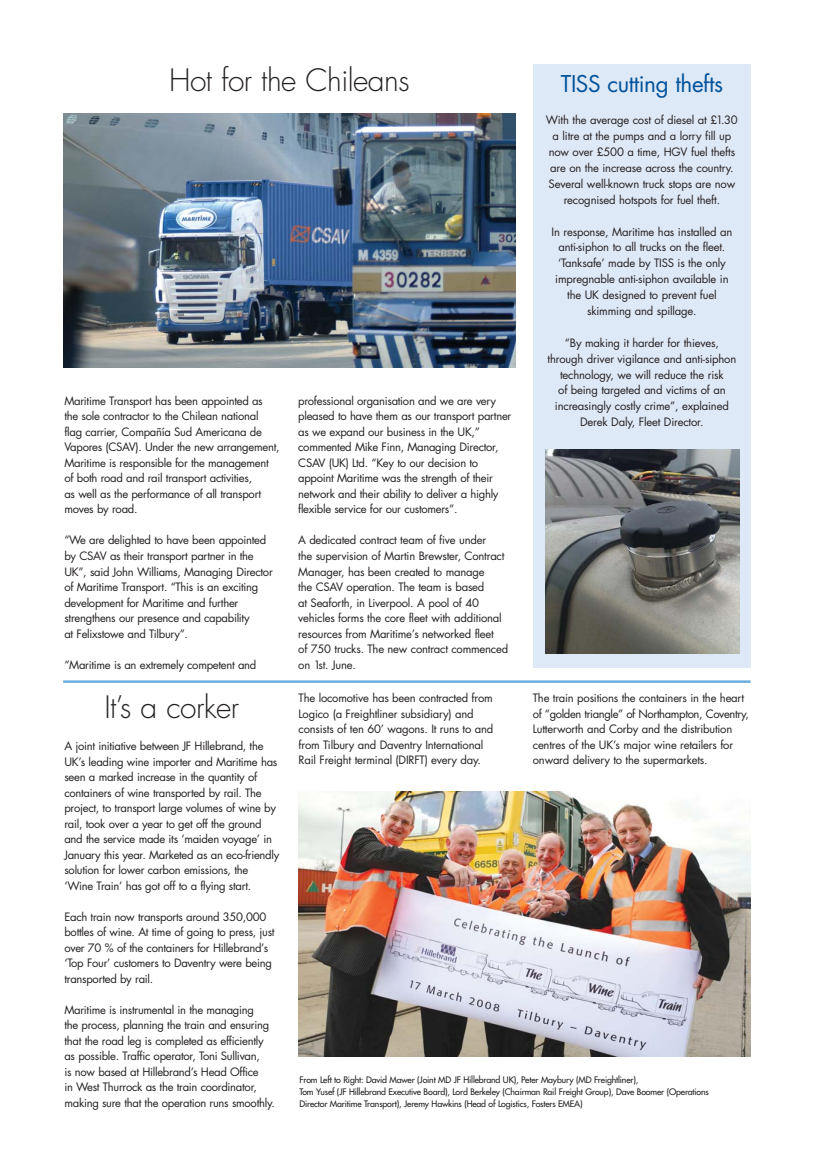
<style>
.page{position:relative;width:815px;height:1170px;background:#fff}
.page>*{position:absolute;margin:0;border:0;box-sizing:border-box;transform-origin:0 0}
.t1{font:300 30px "Futura";letter-spacing:-.02em;color:#231f20}
.t2{font:22.5px "Futura";letter-spacing:-.02em;color:#00529b}
.t3{font:11.25px/15.5px "Futura";letter-spacing:-.025em;color:#231f20}
.t4{font:8.75px/11.9px "Futura";letter-spacing:-.02em;color:#231f20}
</style>
<div class="page">
<div style="left:533px;top:64px;width:218px;height:604px;background:#dee9f7"></div>
<img style="left:545px;top:449px;width:194px;height:204px">
<img style="left:63px;top:113px;width:453px;height:254px">
<hr style="left:63px;top:680px;width:688px;height:2px;background:#6caddf">
<img style="left:298px;top:791px;width:453px;height:265px">
<h1 class="t1" style="left:169px;top:66px;width:242px">Hot for the Chileans</h1>
<p class="t3" style="left:64px;top:393px;width:217px">Maritime Transport has been appointed as<br>the sole contractor to the Chilean national<br>flag carrier, Compañía Sud Americana de Vapores (CSAV). Under the new arrangement, Maritime is responsible for the management of both road and rail transport activities,<br>as well as the performance of all transport moves by road.</p>
<p class="t3" style="left:64px;top:533px;width:210px">“We are delighted to have been appointed by CSAV as their transport partner in the UK”, said John Williams, Managing Director of Maritime Transport. “This is an exciting development for Maritime and further strengthens our presence and capability<br>at Felixstowe and Tilbury”.</p>
<p class="t3" style="left:64px;top:657px;width:194px">“Maritime is an extremely competent and</p>
<p class="t3" style="left:298px;top:393px;width:215px">professional organisation and we are very pleased to have them as our transport partner as we expand our business in the UK,” commented Mike Finn, Managing Director, CSAV (UK) Ltd. “Key to our decision to appoint Maritime was the strength of their network and their ability to deliver a highly flexible service for our customers”.</p>
<p class="t3" style="left:298px;top:533px;width:211px">A dedicated contract team of five under<br>the supervision of Martin Brewster, Contract Manager, has been created to manage<br>the CSAV operation. The team is based<br>at Seaforth, in Liverpool. A pool of 40 vehicles forms the core fleet with additional resources from Maritime’s networked fleet<br>of 750 trucks. The new contract commenced on 1st. June.</p>
<h2 class="t2" style="left:561px;top:73px;width:164px">TISS cutting thefts</h2>
<p class="t3" style="left:546px;top:113px;width:193px;line-height:15.9px;text-align:center">With the average cost of diesel at £1.30 a litre at the pumps and a lorry fill up now over £500 a time, HGV fuel thefts are on the increase across the country.<br>Several well-known truck stops are now recognised hotspots for fuel theft.</p>
<p class="t3" style="left:552px;top:224px;width:182px;line-height:15.9px;text-align:center">In response, Maritime has installed an anti-siphon to all trucks on the fleet. ‘Tanksafe’ made by TISS is the only impregnable anti-siphon available in the UK designed to prevent fuel skimming and spillage.</p>
<p class="t3" style="left:548px;top:335px;width:190px;line-height:15.9px;text-align:center">“By making it harder for thieves, through driver vigilance and anti-siphon technology, we will reduce the risk<br>of being targeted and victims of an increasingly costly crime”, explained Derek Daly, Fleet Director.</p>
<h1 class="t1" style="left:105px;top:693px;width:136px">It’s a corker</h1>
<p class="t3" style="left:64px;top:739px;width:216px">A joint initiative between JF Hillebrand, the UK’s leading wine importer and Maritime has seen a marked increase in the quantity of containers of wine transported by rail. The project, to transport large volumes of wine by rail, took over a year to get off the ground and the service made its ‘maiden voyage’ in January this year. Marketed as an eco-friendly solution for lower carbon emissions, the ‘Wine Train’ has got off to a flying start.</p>
<p class="t3" style="left:64px;top:909px;width:212px">Each train now transports around 350,000 bottles of wine. At time of going to press, just over 70 % of the containers for Hillebrand’s ‘Top Four’ customers to Daventry were being transported by rail.</p>
<p class="t3" style="left:64px;top:1002px;width:212px">Maritime is instrumental in the managing<br>the process, planning the train and ensuring that the road leg is completed as efficiently as possible. Traffic operator, Toni Sullivan,<br>is now based at Hillebrand’s Head Office<br>in West Thurrock as the train coordinator, making sure that the operation runs smoothly.</p>
<p class="t3" style="left:299px;top:691px;width:196px">The locomotive has been contracted from Logico (a Freightliner subsidiary) and consists of ten 60’ wagons. It runs to and from Tilbury and Daventry International Rail Freight terminal (DIRFT) every day.</p>
<p class="t3" style="left:533px;top:691px;width:218px">The train positions the containers in the heart of “golden triangle” of Northampton, Coventry, Lutterworth and Corby and the distribution centres of the UK’s major wine retailers for onward delivery to the supermarkets.</p>
<p class="t4" style="left:299px;top:1074px;width:411px">From Left to Right: David Mawer (Joint MD JF Hillebrand UK), Peter Maybury (MD Freightliner),<br>Tom Yusef (JF Hillebrand Executive Board), Lord Berkeley (Chairman Rail Freight Group), Dave Boomer (Operations<br>Director Maritime Transport), Jeremy Hawkins (Head of Logistics, Fosters EMEA)</p>
</div>
